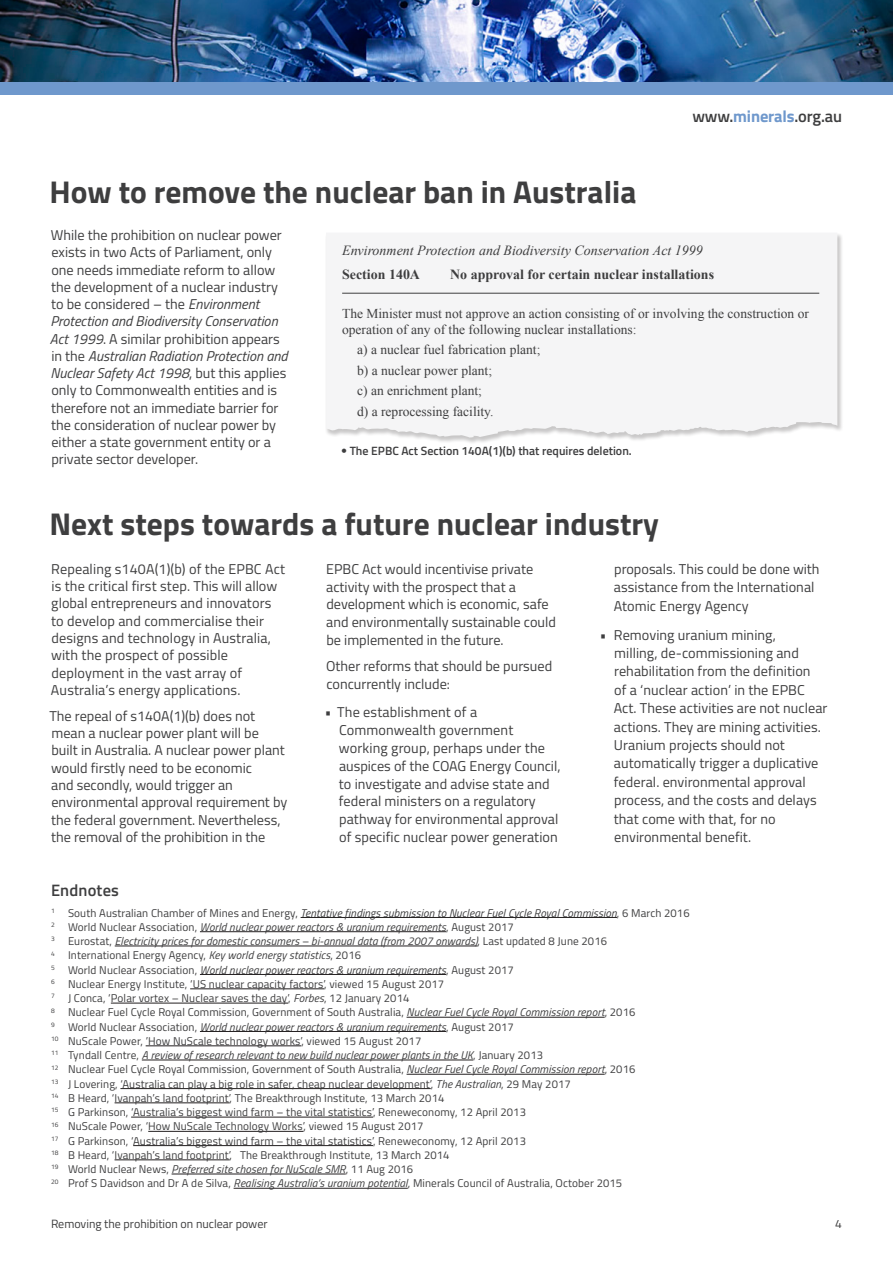
<style>
.page{position:relative;width:893px;height:1263px;background:#fff}
.page>*{position:absolute;margin:0;border:0;box-sizing:border-box;transform-origin:0 0}
.t1{font:700 31.5px "Titillium Web";color:#3e3e3f}
.t2{font:600 16.5px "Titillium Web";letter-spacing:.01em;color:#3e3e3f}
.t3{font:14.25px/17.2px "Titillium Web";color:#3e3e3f}
.t4{font:italic 13.95px "Times New Roman";color:#3e3e3f}
.t5{font:700 13.95px "Times New Roman";color:#3e3e3f}
.t6{font:13.5px/16.2px "Times New Roman";color:#3e3e3f}
.t7{font:600 12px "Titillium Web";color:#3e3e3f}
.t8{font:12px "Titillium Web";color:#3e3e3f}
.Endnote_text{font:11.25px "Titillium Web";letter-spacing:.01em;color:#3e3e3f}
.Endnote_text-2{font:italic 11.25px "Titillium Web";letter-spacing:.01em;color:#3e3e3f}
.s1{font-weight:700;color:#6f98cc}
.s2{font-style:italic}
.s3{font-family:"DIN Engschrift Std";font-weight:400}
.s4{font-style:normal}
</style>
<div class="page">
<img style="left:0;top:0;width:893px;height:82px">
<div style="left:0;top:82px;width:893px;height:13px;background:#6f98cc"></div>
<div style="left:325px;top:233px;width:518px;height:212px;background:#231f20;opacity:.25"></div>
<div style="left:326px;top:233px;width:511px;height:204px;background:#f5f5f6"></div>
<hr style="left:342px;top:293px;width:477px;height:1px;background:#3e3e3f">
<hr style="left:301px;top:917px;width:316px;height:1px;background:#231f20">
<hr style="left:200px;top:931px;width:246px;height:1px;background:#231f20">
<hr style="left:115px;top:946px;width:363px;height:1px;background:#231f20">
<hr style="left:200px;top:974px;width:246px;height:1px;background:#231f20">
<hr style="left:190px;top:988px;width:134px;height:1px;background:#231f20">
<hr style="left:111px;top:1003px;width:177px;height:1px;background:#231f20">
<hr style="left:407px;top:1017px;width:198px;height:1px;background:#231f20">
<hr style="left:200px;top:1031px;width:246px;height:1px;background:#231f20">
<hr style="left:146px;top:1045px;width:155px;height:1px;background:#231f20">
<hr style="left:142px;top:1060px;width:331px;height:1px;background:#231f20">
<hr style="left:407px;top:1074px;width:198px;height:1px;background:#231f20">
<hr style="left:120px;top:1088px;width:311px;height:1px;background:#231f20">
<hr style="left:115px;top:1102px;width:115px;height:1px;background:#231f20">
<hr style="left:131px;top:1117px;width:242px;height:1px;background:#231f20">
<hr style="left:148px;top:1131px;width:156px;height:1px;background:#231f20">
<hr style="left:133px;top:1145px;width:240px;height:1px;background:#231f20">
<hr style="left:115px;top:1159px;width:115px;height:1px;background:#231f20">
<hr style="left:172px;top:1174px;width:174px;height:1px;background:#231f20">
<hr style="left:234px;top:1188px;width:174px;height:1px;background:#231f20">
<p class="t1" style="left:50px;top:167px;width:588px">How to remove the nuclear ban in Australia</p>
<p class="t2" style="left:692px;top:104px;width:151px">www.<span class="s1">minerals</span>.org.au</p>
<p class="t3" style="left:50px;top:226px;width:239px">While the prohibition on nuclear power exists in two Acts of Parliament, only one needs immediate reform to allow the development of a nuclear industry to be considered – the <span class="s2">Environment Protection and Biodiversity Conservation Act 1999</span>. A similar prohibition appears in the <span class="s2">Australian Radiation Protection and Nuclear Safety Act 1998</span>, but this applies only to Commonwealth entities and is therefore not an immediate barrier for the consideration of nuclear power by either a state government entity or a private sector developer.</p>
<p class="t4" style="left:342px;top:241px;width:362px">Environment Protection and Biodiversity Conservation Act 1999</p>
<p class="t5" style="left:342px;top:264px;width:79px">Section 140A</p>
<p class="t5" style="left:450px;top:264px;width:265px">No approval for certain nuclear installations</p>
<p class="t6" style="left:342px;top:305px;width:468px">The Minister must not approve an action consisting of or involving the construction or operation of any of the following nuclear installations:</p>
<p class="t6" style="left:357px;top:341px;width:185px">a) a nuclear fuel fabrication plant;</p>
<p class="t6" style="left:357px;top:362px;width:136px">b) a nuclear power plant;</p>
<p class="t6" style="left:357px;top:382px;width:126px">c) an enrichment plant;</p>
<p class="t6" style="left:357px;top:403px;width:138px">d) a reprocessing facility.</p>
<p class="t7" style="left:341px;top:442px;width:292px"><span class="s3">•</span> The EPBC Act Section 140A(1)(b) that requires deletion.</p>
<p class="t1" style="left:50px;top:499px;width:611px">Next steps towards a future nuclear industry</p>
<p class="t3" style="left:326px;top:559px;width:231px;line-height:17.9px">EPBC Act would incentivise private activity with the prospect that a development which is economic, safe and environmentally sustainable could be implemented in the future.</p>
<p class="t3" style="left:326px;top:657px;width:228px;line-height:17.9px">Other reforms that should be pursued concurrently include:</p>
<p class="t3" style="left:339px;top:703px;width:223px;line-height:17.9px;text-indent:-14px">• The establishment of a<br>Commonwealth government working group, perhaps under the auspices of the COAG Energy Council, to investigate and advise state and federal ministers on a regulatory pathway for environmental approval of specific nuclear power generation</p>
<p class="t3" style="left:51px;top:559px;width:236px">Repealing s140A(1)(b) of the EPBC Act is the critical first step. This will allow global entrepreneurs and innovators to develop and commercialise their designs and technology in Australia, with the prospect of possible deployment in the vast array of Australia’s energy applications.</p>
<p class="t3" style="left:49px;top:706px;width:239px">The repeal of s140A(1)(b) does not mean a nuclear power plant will be<br>built in Australia. A nuclear power plant would firstly need to be economic<br>and secondly, would trigger an environmental approval requirement by the federal government. Nevertheless, the removal of the prohibition in the</p>
<p class="t3" style="left:614px;top:559px;width:207px;line-height:18.5px">proposals. This could be done with assistance from the International<br>Atomic Energy Agency</p>
<p class="t3" style="left:614px;top:625px;width:215px;line-height:18.5px;text-indent:-14px">• Removing uranium mining,<br>milling, de-commissioning and rehabilitation from the definition<br>of a ‘nuclear action’ in the EPBC<br>Act. These activities are not nuclear actions. They are mining activities.<br>Uranium projects should not automatically trigger a duplicative federal. environmental approval process, and the costs and delays that come with that, for no environmental benefit.</p>
<p class="t2" style="left:51px;top:878px;width:69px">Endnotes</p>
<p class="Endnote_text-2" style="left:51px;top:904px;width:640px"><sup>1</sup> <span class="s4">South Australian Chamber of Mines and Energy,</span> Tentative findings submission to Nuclear Fuel Cycle Royal Commission<span class="s4">, 6 March 2016</span></p>
<p class="Endnote_text-2" style="left:51px;top:918px;width:464px"><sup>2</sup> <span class="s4">World Nuclear Association,</span> World nuclear power reactors &amp; uranium requirements<span class="s4">, August 2017</span></p>
<p class="Endnote_text-2" style="left:51px;top:933px;width:558px"><sup>3</sup> <span class="s4">Eurostat,</span> Electricity prices for domestic consumers – bi-annual data (from 2007 onwards)<span class="s4">, Last updated 8 June 2016</span></p>
<p class="Endnote_text" style="left:51px;top:947px;width:312px"><sup>4</sup> International Energy Agency, <span class="s2">Key world energy statistics</span>, 2016</p>
<p class="Endnote_text-2" style="left:51px;top:961px;width:464px"><sup>5</sup> <span class="s4">World Nuclear Association,</span> World nuclear power reactors &amp; uranium requirements<span class="s4">, August 2017</span></p>
<p class="Endnote_text" style="left:51px;top:975px;width:395px"><sup>6</sup> Nuclear Energy Institute, ‘US nuclear capacity factors’, viewed 15 August 2017</p>
<p class="Endnote_text" style="left:51px;top:990px;width:360px"><sup>7</sup> J Conca, ‘Polar vortex – Nuclear saves the day’, <span class="s2">Forbes</span>, 12 January 2014</p>
<p class="Endnote_text" style="left:51px;top:1004px;width:586px"><sup>8</sup> Nuclear Fuel Cycle Royal Commission, Government of South Australia, <span class="s2">Nuclear Fuel Cycle Royal Commission report</span>, 2016</p>
<p class="Endnote_text-2" style="left:51px;top:1018px;width:464px"><sup>9</sup> <span class="s4">World Nuclear Association,</span> World nuclear power reactors &amp; uranium requirements<span class="s4">, August 2017</span></p>
<p class="Endnote_text" style="left:51px;top:1032px;width:372px"><sup>10</sup> NuScale Power, ’How NuScale technology works’, viewed 15 August 2017</p>
<p class="Endnote_text-2" style="left:51px;top:1047px;width:494px"><sup>11</sup> <span class="s4">Tyndall Centre,</span> A review of research relevant to new build nuclear power plants in the UK<span class="s4">, January 2013</span></p>
<p class="Endnote_text" style="left:51px;top:1061px;width:586px"><sup>12</sup> Nuclear Fuel Cycle Royal Commission, Government of South Australia, <span class="s2">Nuclear Fuel Cycle Royal Commission report</span>, 2016</p>
<p class="Endnote_text" style="left:51px;top:1075px;width:521px"><sup>13</sup> J Lovering, ‘Australia can play a big role in safer, cheap nuclear development’, <span class="s2">The Australian</span>, 29 May 2017</p>
<p class="Endnote_text" style="left:51px;top:1089px;width:395px"><sup>14</sup> B Heard, ‘Ivanpah’s land footprint’, The Breakthrough Institute, 13 March 2014</p>
<p class="Endnote_text" style="left:51px;top:1104px;width:476px"><sup>15</sup> G Parkinson, ‘Australia’s biggest wind farm – the vital statistics’, Reneweconomy, 12 April 2013</p>
<p class="Endnote_text" style="left:51px;top:1118px;width:374px"><sup>16</sup> NuScale Power, ‘How NuScale Technology Works’, viewed 15 August 2017</p>
<p class="Endnote_text" style="left:51px;top:1132px;width:476px"><sup>17</sup> G Parkinson, ‘Australia’s biggest wind farm – the vital statistics’, Reneweconomy, 12 April 2013</p>
<p class="Endnote_text" style="left:51px;top:1146px;width:400px"><sup>18</sup> B Heard, ‘Ivanpah’s land footprint’, The Breakthrough Institute, 13 March 2014</p>
<p class="Endnote_text-2" style="left:51px;top:1161px;width:364px"><sup>19</sup> <span class="s4">World Nuclear News,</span> Preferred site chosen for NuScale SMR<span class="s4">, 11 Aug 2016</span></p>
<p class="Endnote_text" style="left:51px;top:1175px;width:573px"><sup>20</sup> Prof S Davidson and Dr A de Silva, <span class="s2">Realising Australia’s uranium potential</span>, Minerals Council of Australia, October 2015</p>
<p class="t8" style="left:51px;top:1215px;width:218px">Removing the prohibition on nuclear power</p>
<p class="t8" style="left:835px;top:1215px;width:8px">4</p>
</div>
